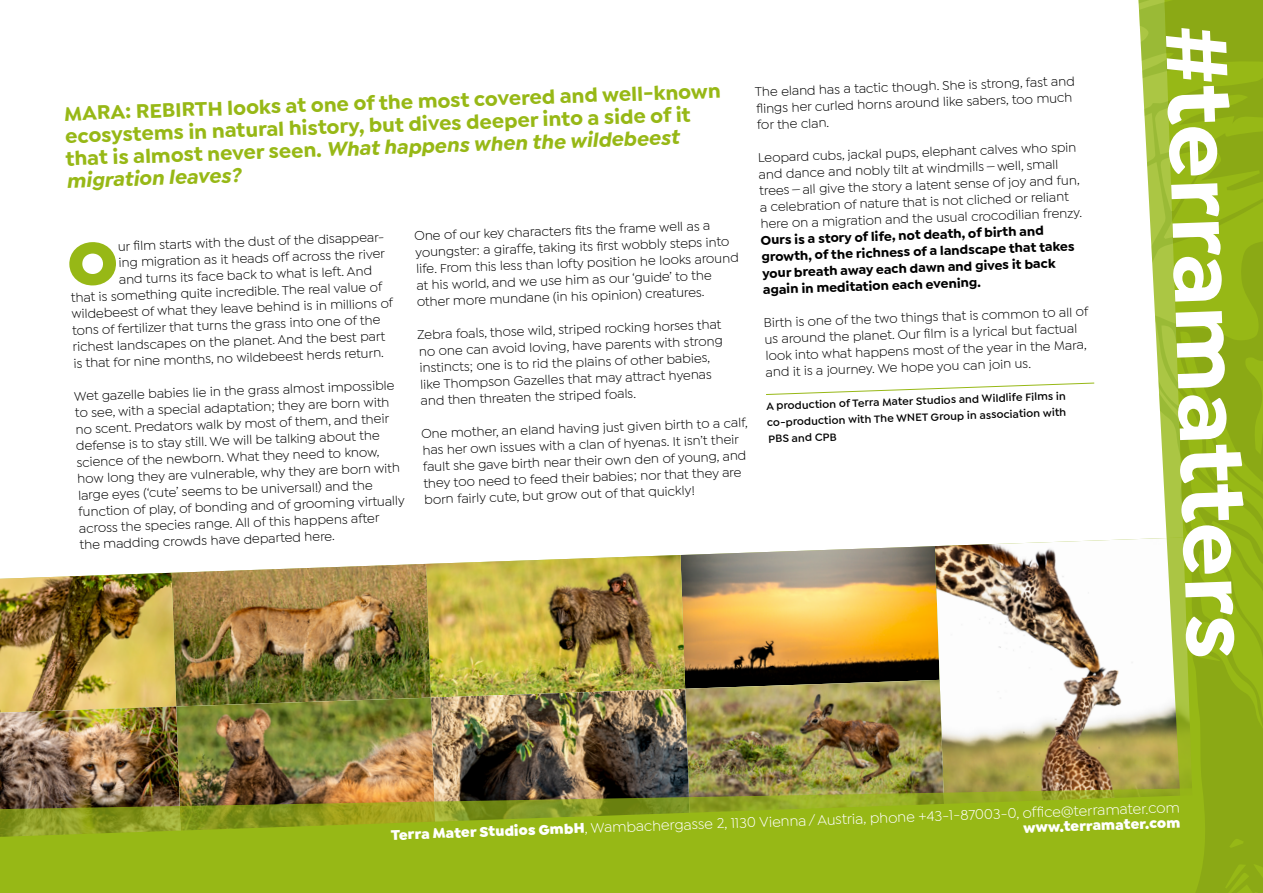
<style>
.page{position:relative;width:1263px;height:893px;background:#fff}
.page>*{position:absolute;margin:0;border:0;box-sizing:border-box;transform-origin:0 0}
.t1{font:700 92.25px "Isidora Sans";color:#fff}
.t2{font:700 21px/22.5px "Isidora Sans";color:#97b816}
.t3{font:15px/15px "Isidora Sans";color:#fff;text-align:right}
.t4{font:13.5px/16.5px "Isidora Sans";color:#000}
.t5{font:700 13.5px/16.5px "Isidora Sans";color:#000}
.t6{font:600 11.25px/16.5px "Isidora Sans";color:#000;text-align:justify}
.s1{font-style:italic}
.s2{font-weight:900}
</style>
<div class="page">
<img style="left:0;top:551px;width:786px;height:342px">
<svg style="left:786px;top:0;width:477px;height:893px"></svg>
<svg style="left:766px;top:382px;width:329px;height:13px"></svg>
<p class="t4" style="left:755px;top:84px;width:322px;rotate:-2deg">The eland has a tactic though. She is strong, fast and fl ings her curled horns around like sabers, too much for the clan.</p>
<p class="t4" style="left:758px;top:150px;width:324px;rotate:-2deg">Leopard cubs, jackal pups, elephant calves who spin and dance and nobly tilt at windmills—well, small trees—all give the story a latent sense of joy and fun, a celebration of nature that is not cliched or reliant here on a migration and the usual crocodilian frenzy.</p>
<p class="t5" style="left:760px;top:232px;width:315px;rotate:-2deg">Ours is a story of life, not death, of birth and growth, of the richness of a landscape that takes your breath away each dawn and gives it back again in meditation each evening.</p>
<p class="t4" style="left:763px;top:314px;width:326px;rotate:-2deg">Birth is one of the two things that is common to all of us around the planet. Our fi lm is a lyrical but factual look into what happens most of the year in the Mara, and it is a journey. We hope you can join us.</p>
<p class="t6" style="left:766px;top:398px;width:301px;rotate:-2deg">A production of Terra Mater Studios and Wildlife Films in co-production with The WNET Group in association with PBS and CPB</p>
<h2 class="t2" style="left:63px;top:102px;width:659px;rotate:-2deg">MARA: REBIRTH looks at one of the most covered and well-known ecosystems in natural history, but dives deeper into a side of it that is almost never seen. <span class="s1">What happens when the wildebeest migration leaves?</span></h2>
<p class="t4" style="left:414px;top:228px;width:325px;rotate:-2deg">One of our key characters fi ts the frame well as a youngster: a giraffe, taking its fi rst wobbly steps into life. From this less than lofty position he looks around at his world, and we use him as our ‘guide’ to the other more mundane (in his opinion) creatures.</p>
<p class="t4" style="left:417px;top:327px;width:306px;rotate:-2deg">Zebra foals, those wild, striped rocking horses that no one can avoid loving, have parents with strong instincts; one is to rid the plains of other babies, like Thompson Gazelles that may attract hyenas and then threaten the striped foals.</p>
<p class="t4" style="left:421px;top:425px;width:328px;rotate:-2deg">One mother, an eland having just given birth to a calf, has her own issues with a clan of hyenas. It isn’t their fault she gave birth near their own den of young, and they too need to feed their babies; nor that they are born fairly cute, but grow out of that quickly!</p>
<p class="t4" style="left:118px;top:238px;width:269px;rotate:-2deg">ur fi lm starts with the dust of the disappear-</p>
<p class="t4" style="left:118px;top:254px;width:268px;rotate:-2deg">ing migration as it heads off across the river</p>
<p class="t4" style="left:119px;top:271px;width:255px;rotate:-2deg">and turns its face back to what is left. And</p>
<p class="t4" style="left:71px;top:289px;width:313px;rotate:-2deg">that is something quite incredible. The real value of</p>
<p class="t4" style="left:71px;top:306px;width:323px;rotate:-2deg">wildebeest of what they leave behind is in millions of</p>
<p class="t4" style="left:72px;top:322px;width:310px;rotate:-2deg">tons of fertilizer that turns the grass into one of the</p>
<p class="t4" style="left:72px;top:339px;width:314px;rotate:-2deg">richest landscapes on the planet. And the best part</p>
<p class="t4" style="left:73px;top:355px;width:312px;rotate:-2deg">is that for nine months, no wildebeest herds return.</p>
<p class="t4" style="left:74px;top:388px;width:329px;rotate:-2deg">Wet gazelle babies lie in the grass almost impossible to see, with a special adaptation; they are born with no scent. Predators walk by most of them, and their defense is to stay still. We will be talking about the science of the newborn. What they need to know, how long they are vulnerable, why they are born with large eyes (‘cute’ seems to be universal!) and the function of play, of bonding and of grooming virtually across the species range. All of this happens after<br>the madding crowds have departed here.</p>
<h1 class="t1" style="left:1253px;top:23px;width:636px;rotate:88deg">#terramatters</h1>
<p class="t3" style="left:391px;top:827px;width:791px;rotate:-2deg"><span class="s2">Terra Mater Studios GmbH</span>, Wambachergasse 2, 1130 Vienna/Austria, phone +43-1-87003-0, offi ce@terramater.com <span class="s2">www.terramater.com</span></p>
</div>
